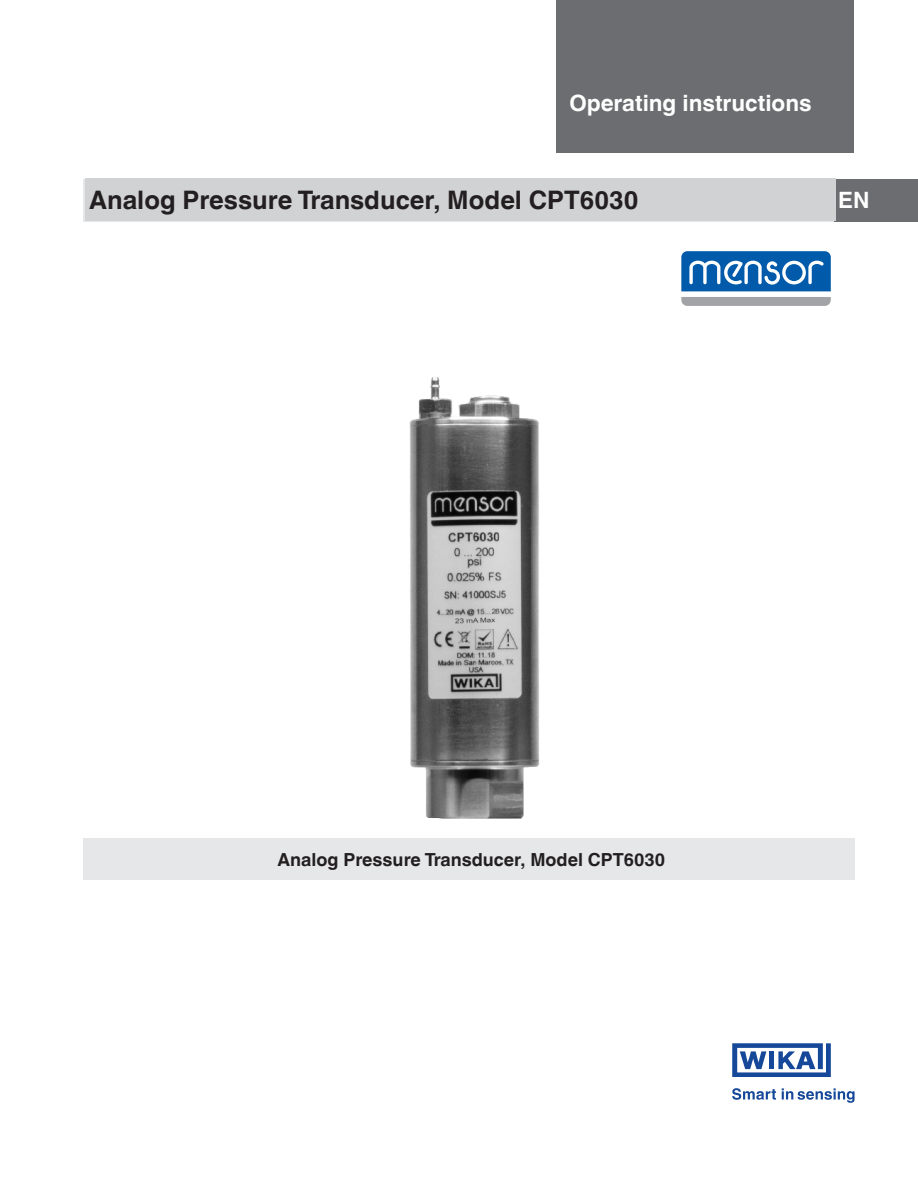
<style>
.page{position:relative;width:918px;height:1188px;background:#fff}
.page>*{position:absolute;margin:0;border:0;box-sizing:border-box;transform-origin:0 0}
.Headline{font:700 25.5px "Helvetica World";color:#231f20}
.t1{font:700 22.5px "Helvetica World";color:#fff}
.Subheadline1{font:700 18px "Helvetica World";color:#231f20}
</style>
<div class="page">
<div style="left:557px;top:1px;width:297px;height:152px;background:#6c6d70"></div>
<div style="left:834px;top:179px;width:84px;height:42px;background:#6c6d70"></div>
<svg style="left:732px;top:1043px;width:99px;height:34px"></svg>
<svg style="left:732px;top:1088px;width:123px;height:15px"></svg>
<div style="left:85px;top:179px;width:750px;height:42px;background:#d1d2d4"></div>
<svg style="left:681px;top:297px;width:150px;height:9px"></svg>
<svg style="left:681px;top:251px;width:150px;height:40px;background:#337aba"></svg>
<img style="left:409px;top:377px;width:131px;height:442px">
<div style="left:84px;top:839px;width:771px;height:41px;background:#e6e7e9"></div>
<p class="t1" style="left:569px;top:90px;width:244px">Operating instructions</p>
<p class="Headline" style="left:89px;top:185px;width:551px">Analog Pressure Transducer, Model CPT6030</p>
<p class="t1" style="left:838px;top:187px;width:33px">EN</p>
<p class="Subheadline1" style="left:278px;top:849px;width:389px">Analog Pressure Transducer, Model CPT6030</p>
</div>
